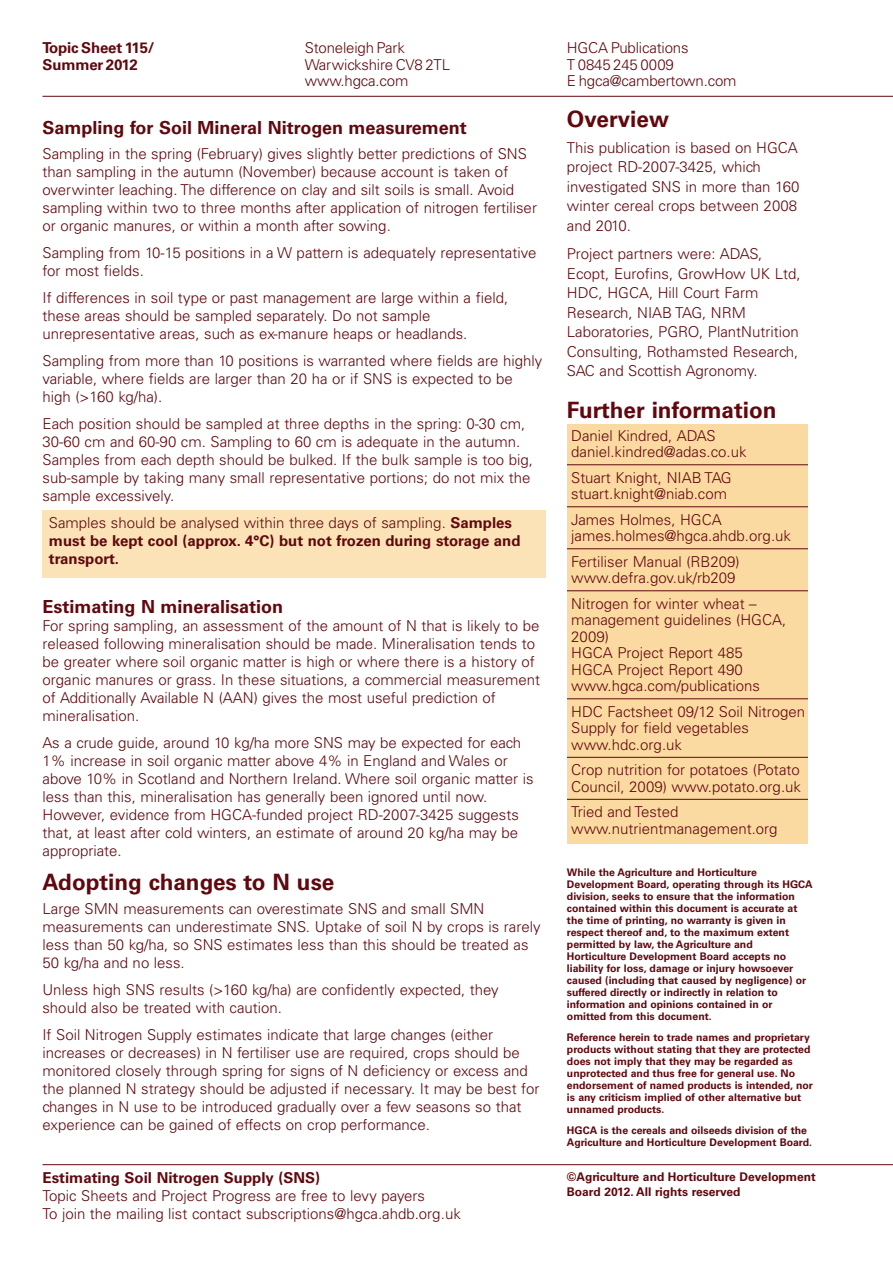
<style>
.page{position:relative;width:893px;height:1263px;background:#fff}
.page>*{position:absolute;margin:0;border:0;box-sizing:border-box;transform-origin:0 0}
.t1{font:700 22.5px "Univers";color:#60080e}
.t2{font:700 18px "Univers";color:#60080e}
.t3{font:300 15px/18px "Univers";color:#60080e}
.t4{font:700 15px/18px "Univers";color:#60080e}
.t5{font:700 12px/15px "Univers";color:#60080e}
.t6{font:700 10.5px/12px "Univers";color:#60080e}
.s1{font-weight:300}
</style>
<div class="page">
<div style="left:43px;top:510px;width:503px;height:68px;background:#fbe3b7"></div>
<hr style="left:43px;top:96px;width:850px;height:1px;background:#60080e">
<hr style="left:43px;top:1164px;width:850px;height:1px;background:#60080e">
<div style="left:567px;top:424px;width:241px;height:420px;background:#fbdaa1"></div>
<hr style="left:567px;top:464px;width:241px;height:1px;background:#60080e">
<hr style="left:567px;top:506px;width:241px;height:1px;background:#60080e">
<hr style="left:567px;top:548px;width:241px;height:1px;background:#60080e">
<hr style="left:567px;top:590px;width:241px;height:1px;background:#60080e">
<hr style="left:567px;top:698px;width:241px;height:1px;background:#60080e">
<hr style="left:567px;top:757px;width:241px;height:1px;background:#60080e">
<hr style="left:567px;top:799px;width:241px;height:1px;background:#60080e">
<p class="t4" style="left:43px;top:41px;width:114px;line-height:16.5px">Topic Sheet 115/<br>Summer 2012</p>
<p class="t3" style="left:305px;top:41px;width:147px;line-height:16.5px">Stoneleigh Park<br>Warwickshire CV8 2TL www.hgca.com</p>
<p class="t3" style="left:567px;top:41px;width:171px;line-height:16.5px">HGCA Publications<br>T 0845 245 0009<br>E hgca@cambertown.com</p>
<p class="t2" style="left:43px;top:121px;width:426px">Sampling for Soil Mineral Nitrogen measurement</p>
<p class="t3" style="left:43px;top:146px;width:496px">Sampling in the spring (February) gives slightly better predictions of SNS than sampling in the autumn (November) because account is taken of overwinter leaching. The difference on clay and silt soils is small. Avoid sampling within two to three months after application of nitrogen fertiliser or organic manures, or within a month after sowing.</p>
<p class="t3" style="left:43px;top:245px;width:495px">Sampling from 10-15 positions in a W pattern is adequately representative for most fields.</p>
<p class="t3" style="left:43px;top:290px;width:467px">If differences in soil type or past management are large within a field, these areas should be sampled separately. Do not sample unrepresentative areas, such as ex-manure heaps or headlands.</p>
<p class="t3" style="left:43px;top:353px;width:501px">Sampling from more than 10 positions is warranted where fields are highly variable, where fields are larger than 20 ha or if SNS is expected to be high (&gt;160 kg/ha).</p>
<p class="t3" style="left:43px;top:416px;width:492px">Each position should be sampled at three depths in the spring: 0-30 cm, 30-60 cm and 60-90 cm. Sampling to 60 cm is adequate in the autumn.<br>Samples from each depth should be bulked. If the bulk sample is too big, sub-sample by taking many small representative portions; do not mix the sample excessively.</p>
<p class="t4" style="left:49px;top:515px;width:473px"><span class="s1">Samples should be analysed within three days of sampling.</span> Samples must be kept cool (approx. 4°C) but not frozen during storage and transport.</p>
<p class="t2" style="left:43px;top:599px;width:242px">Estimating N mineralisation</p>
<p class="t3" style="left:43px;top:617px;width:499px">For spring sampling, an assessment of the amount of N that is likely to be released following mineralisation should be made. Mineralisation tends to be greater where soil organic matter is high or where there is a history of organic manures or grass. In these situations, a commercial measurement of Additionally Available N (AAN) gives the most useful prediction of mineralisation.</p>
<p class="t3" style="left:43px;top:734px;width:493px">As a crude guide, around 10 kg/ha more SNS may be expected for each 1% increase in soil organic matter above 4% in England and Wales or above 10% in Scotland and Northern Ireland. Where soil organic matter is less than this, mineralisation has generally been ignored until now.<br>However, evidence from HGCA-funded project RD-2007-3425 suggests that, at least after cold winters, an estimate of around 20 kg/ha may be appropriate.</p>
<h1 class="t1" style="left:43px;top:874px;width:293px">Adopting changes to N use</h1>
<p class="t3" style="left:42px;top:901px;width:500px">Large SMN measurements can overestimate SNS and small SMN measurements can underestimate SNS. Uptake of soil N by crops is rarely less than 50 kg/ha, so SNS estimates less than this should be treated as 50 kg/ha and no less.</p>
<p class="t3" style="left:42px;top:982px;width:458px">Unless high SNS results (&gt;160 kg/ha) are confidently expected, they should also be treated with caution.</p>
<p class="t3" style="left:42px;top:1027px;width:498px">If Soil Nitrogen Supply estimates indicate that large changes (either increases or decreases) in N fertiliser use are required, crops should be monitored closely through spring for signs of N deficiency or excess and the planned N strategy should be adjusted if necessary. It may be best for changes in N use to be introduced gradually over a few seasons so that experience can be gained of effects on crop performance.</p>
<p class="t4" style="left:43px;top:1170px;width:279px">Estimating Soil Nitrogen Supply (SNS)</p>
<p class="t3" style="left:43px;top:1188px;width:420px">Topic Sheets and Project Progress are free to levy payers<br>To join the mailing list contact subscriptions@hgca.ahdb.org.uk</p>
<h1 class="t1" style="left:567px;top:111px;width:104px">Overview</h1>
<p class="t3" style="left:567px;top:139px;width:234px;line-height:19.5px">This publication is based on HGCA project RD-2007-3425, which investigated SNS in more than 160 winter cereal crops between 2008 and 2010.</p>
<p class="t3" style="left:567px;top:245px;width:235px;line-height:19.5px">Project partners were: ADAS,<br>Ecopt, Eurofins, GrowHow UK Ltd,<br>HDC, HGCA, Hill Court Farm<br>Research, NIAB TAG, NRM<br>Laboratories, PGRO, PlantNutrition<br>Consulting, Rothamsted Research,<br>SAC and Scottish Agronomy.</p>
<h1 class="t1" style="left:567px;top:401px;width:211px">Further information</h1>
<p class="t3" style="left:571px;top:428px;width:177px;line-height:16.5px">Daniel Kindred, ADAS daniel.kindred@adas.co.uk</p>
<p class="t3" style="left:571px;top:470px;width:162px;line-height:16.5px">Stuart Knight, NIAB TAG stuart.knight@niab.com</p>
<p class="t3" style="left:571px;top:512px;width:221px;line-height:16.5px">James Holmes, HGCA james.holmes@hgca.ahdb.org.uk</p>
<p class="t3" style="left:571px;top:554px;width:170px;line-height:16.5px">Fertiliser Manual (RB209) www.defra.gov.uk/rb209</p>
<p class="t3" style="left:571px;top:596px;width:217px;line-height:16.5px">Nitrogen for winter wheat – management guidelines (HGCA,<br>2009)<br>HGCA Project Report 485<br>HGCA Project Report 490 www.hgca.com/publications</p>
<p class="t3" style="left:571px;top:704px;width:235px;line-height:16.5px">HDC Factsheet 09/12 Soil Nitrogen<br>Supply for field vegetables www.hdc.org.uk</p>
<p class="t3" style="left:571px;top:763px;width:231px;line-height:16.5px">Crop nutrition for potatoes (Potato<br>Council, 2009) www.potato.org.uk</p>
<p class="t3" style="left:571px;top:805px;width:208px;line-height:16.5px">Tried and Tested www.nutrientmanagement.org</p>
<p class="t6" style="left:567px;top:867px;width:247px">While the Agriculture and Horticulture Development Board, operating through its HGCA division, seeks to ensure that the information contained within this document is accurate at the time of printing, no warranty is given in respect thereof and, to the maximum extent permitted by law, the Agriculture and Horticulture Development Board accepts no liability for loss, damage or injury howsoever caused (including that caused by negligence) or suffered directly or indirectly in relation to information and opinions contained in or omitted from this document.</p>
<p class="t6" style="left:567px;top:1032px;width:247px">Reference herein to trade names and proprietary products without stating that they are protected does not imply that they may be regarded as unprotected and thus free for general use. No endorsement of named products is intended, nor is any criticism implied of other alternative but unnamed products.</p>
<p class="t6" style="left:567px;top:1125px;width:247px">HGCA is the cereals and oilseeds division of the<br>Agriculture and Horticulture Development Board.</p>
<p class="t5" style="left:567px;top:1170px;width:250px">©Agriculture and Horticulture Development<br>Board 2012. All rights reserved</p>
</div>
